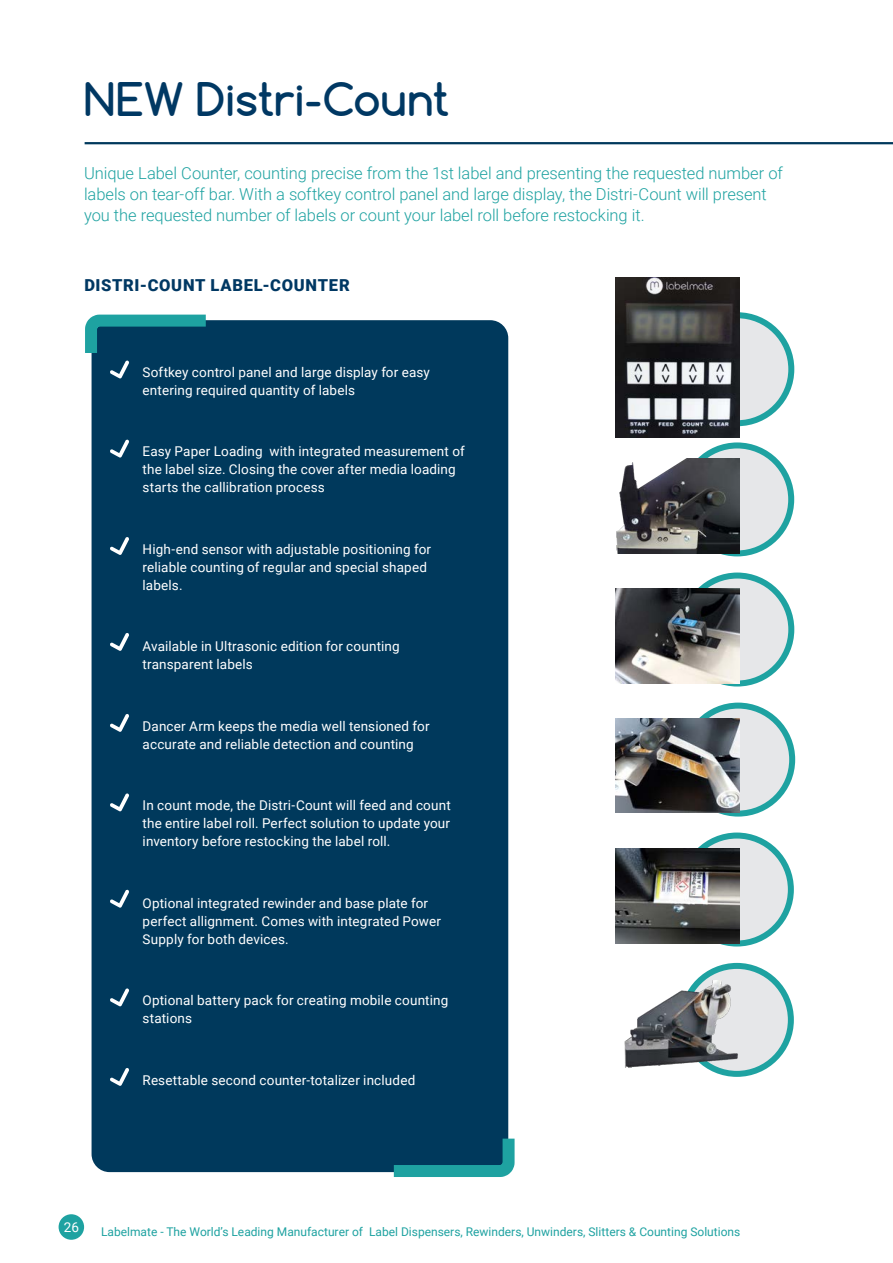
<style>
.page{position:relative;width:893px;height:1263px;background:#fff}
.page>*{position:absolute;margin:0;border:0;box-sizing:border-box;transform-origin:0 0}
.Product_title{font:700 43.5px "Comfortaa";color:#003863}
.Product_intro{font:300 16.5px/21px "Roboto";letter-spacing:-.005em;color:#1ea2a1}
.Product_subtitle{font:900 16.5px "Roboto";letter-spacing:.045em;color:#003863}
.Benefits{font:13.5px/18px "Roboto";letter-spacing:.01em;color:#fff}
.t1{font:12px "Roboto";color:#1ea2a1}
</style>
<div class="page">
<div style="left:59px;top:1214px;width:25px;height:26px;background:#1ea2a1;border-radius:50%"></div>
<hr style="left:85px;top:142px;width:808px;height:2px;background:#00395c">
<div style="left:92px;top:320px;width:416px;height:852px;background:#00395c;border-radius:18px"></div>
<svg style="left:110px;top:889px;width:19px;height:19px"></svg>
<svg style="left:110px;top:439px;width:19px;height:19px"></svg>
<svg style="left:85px;top:314px;width:127px;height:64px"></svg>
<svg style="left:388px;top:1132px;width:127px;height:45px"></svg>
<svg style="left:110px;top:988px;width:19px;height:18px"></svg>
<svg style="left:110px;top:537px;width:19px;height:18px"></svg>
<svg style="left:110px;top:633px;width:19px;height:18px"></svg>
<div style="left:683px;top:315px;width:108px;height:108px;background:#e6e7e9;border-radius:50%"></div>
<div style="left:680px;top:312px;width:114px;height:114px;border:6px solid #1ea2a1;border-radius:50%"></div>
<div style="left:683px;top:966px;width:108px;height:108px;background:#e6e7e9;border-radius:50%"></div>
<div style="left:680px;top:963px;width:114px;height:114px;border:6px solid #1ea2a1;border-radius:50%"></div>
<div style="left:683px;top:835px;width:108px;height:108px;background:#e6e7e9;border-radius:50%"></div>
<div style="left:680px;top:832px;width:114px;height:114px;border:6px solid #1ea2a1;border-radius:50%"></div>
<div style="left:684px;top:706px;width:108px;height:107px;background:#e6e7e9;border-radius:50%"></div>
<div style="left:681px;top:703px;width:114px;height:113px;border:6px solid #1ea2a1;border-radius:50%"></div>
<div style="left:683px;top:575px;width:108px;height:108px;background:#e6e7e9;border-radius:50%"></div>
<div style="left:680px;top:572px;width:114px;height:114px;border:6px solid #1ea2a1;border-radius:50%"></div>
<div style="left:683px;top:445px;width:108px;height:108px;background:#e6e7e9;border-radius:50%"></div>
<div style="left:680px;top:442px;width:114px;height:114px;border:6px solid #1ea2a1;border-radius:50%"></div>
<img style="left:615px;top:278px;width:124px;height:159px">
<img style="left:616px;top:459px;width:123px;height:94px">
<img style="left:615px;top:589px;width:124px;height:94px">
<img style="left:616px;top:718px;width:124px;height:95px">
<img style="left:616px;top:849px;width:124px;height:94px">
<img style="left:624px;top:980px;width:116px;height:95px">
<svg style="left:110px;top:714px;width:19px;height:18px"></svg>
<svg style="left:110px;top:793px;width:19px;height:18px"></svg>
<svg style="left:110px;top:1068px;width:19px;height:18px"></svg>
<p class="Product_title" style="left:84px;top:72px;width:367px">NEW Distri-Count</p>
<p class="Product_intro" style="left:84px;top:162px;width:700px">Unique Label Counter, counting precise from the 1st label and presenting the requested number of labels on tear-off bar. With a softkey control panel and large display, the Distri-Count will present you the requested number of labels or count your label roll before restocking it.</p>
<p class="Product_subtitle" style="left:84px;top:274px;width:267px">DISTRI-COUNT LABEL-COUNTER</p>
<p class="Benefits" style="left:143px;top:363px;width:289px">Softkey control panel and large display for easy entering required quantity of labels</p>
<p class="Benefits" style="left:143px;top:442px;width:324px">Easy Paper Loading with integrated measurement of the label size. Closing the cover after media loading starts the callibration process</p>
<p class="Benefits" style="left:143px;top:540px;width:290px">High-end sensor with adjustable positioning for reliable counting of regular and special shaped labels.</p>
<p class="Benefits" style="left:143px;top:637px;width:259px">Available in Ultrasonic edition for counting transparent labels</p>
<p class="Benefits" style="left:143px;top:717px;width:289px">Dancer Arm keeps the media well tensioned for accurate and reliable detection and counting</p>
<p class="Benefits" style="left:143px;top:796px;width:310px;text-align:justify">In count mode, the Distri-Count will feed and count the entire label roll. Perfect solution to update your inventory before restocking the label roll.</p>
<p class="Benefits" style="left:143px;top:894px;width:300px">Optional integrated rewinder and base plate for perfect allignment. Comes with integrated Power<br>Supply for both devices.</p>
<p class="Benefits" style="left:143px;top:991px;width:307px">Optional battery pack for creating mobile counting stations</p>
<p class="Benefits" style="left:143px;top:1071px;width:274px">Resettable second counter-totalizer included</p>
<p class="Benefits" style="left:64px;top:1217px;width:17px">26</p>
<p class="t1" style="left:101px;top:1224px;width:641px">Labelmate - The World’s Leading Manufacturer of Label Dispensers, Rewinders, Unwinders, Slitters &amp; Counting Solutions</p>
</div>
